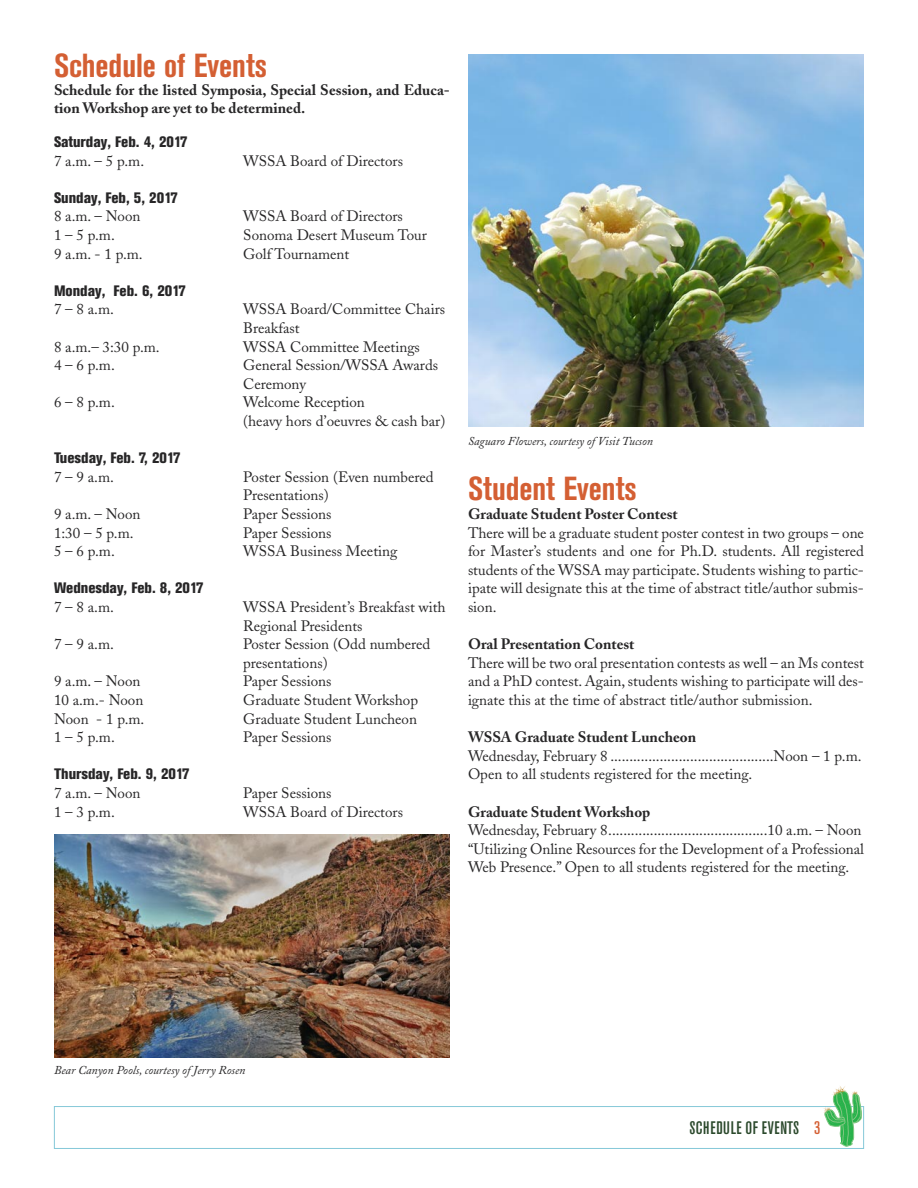
<style>
.page{position:relative;width:918px;height:1188px;background:#fff}
.page>*{position:absolute;margin:0;border:0;box-sizing:border-box;transform-origin:0 0}
.t1{font:700 condensed 33px "Akzidenz Grotesk BE";color:#d45f33}
.t2{font:500 condensed 18px "Akzidenz Grotesk BE";letter-spacing:.03em;color:#2b492c}
.t3{font:15px/18.6px "Adobe Caslon";color:#272627}
.t4{font:700 15px/18px "Adobe Caslon";color:#272627}
.t5{font:800 condensed 15px "Akzidenz Grotesk BE";color:#272627}
.t6{font:italic 12px "Adobe Caslon";color:#272627}
.s1{color:#d45f33}
</style>
<div class="page">
<div style="left:54px;top:1106px;width:810px;height:43px;border:1px solid #85c8d8"></div>
<svg style="left:823px;top:1086px;width:39px;height:61px"></svg>
<img style="left:54px;top:834px;width:396px;height:224px">
<img style="left:468px;top:54px;width:396px;height:372px">
<h1 class="t1" style="left:54px;top:54px;width:215px">Schedule of Events</h1>
<p class="t4" style="left:54px;top:83px;width:397px">Schedule for the listed Symposia, Special Session, and Educa&shy;tion Workshop are yet to be determined.</p>
<p class="t5" style="left:54px;top:136px;width:135px">Saturday, Feb. 4, 2017</p>
<p class="t3" style="left:54px;top:153px;width:92px">7 a.m. – 5 p.m.</p>
<p class="t3" style="left:243px;top:153px;width:161px">WSSA Board of Directors</p>
<p class="t5" style="left:54px;top:192px;width:125px">Sunday, Feb, 5, 2017</p>
<p class="t3" style="left:54px;top:209px;width:88px">8 a.m. – Noon</p>
<p class="t3" style="left:243px;top:209px;width:161px">WSSA Board of Directors</p>
<p class="t3" style="left:54px;top:227px;width:62px">1 – 5 p.m.</p>
<p class="t3" style="left:243px;top:227px;width:185px">Sonoma Desert Museum Tour</p>
<p class="t3" style="left:54px;top:246px;width:90px">9 a.m. - 1 p.m.</p>
<p class="t3" style="left:243px;top:246px;width:108px">Golf Tournament</p>
<p class="t5" style="left:54px;top:285px;width:133px">Monday, Feb. 6, 2017</p>
<p class="t3" style="left:54px;top:302px;width:61px">7 – 8 a.m.</p>
<p class="t3" style="left:243px;top:302px;width:203px">WSSA Board/Committee Chairs<br>Breakfast</p>
<p class="t3" style="left:54px;top:339px;width:107px">8 a.m.– 3:30 p.m.</p>
<p class="t3" style="left:243px;top:339px;width:178px">WSSA Committee Meetings</p>
<p class="t3" style="left:54px;top:358px;width:62px">4 – 6 p.m.</p>
<p class="t3" style="left:243px;top:358px;width:196px">General Session/WSSA Awards<br>Ceremony</p>
<p class="t3" style="left:54px;top:395px;width:62px">6 – 8 p.m.</p>
<p class="t3" style="left:243px;top:395px;width:204px">Welcome Reception<br>(heavy hors d’oeuvres &amp; cash bar)</p>
<p class="t5" style="left:54px;top:453px;width:128px">Tuesday, Feb. 7, 2017</p>
<p class="t3" style="left:54px;top:469px;width:61px">7 – 9 a.m.</p>
<p class="t3" style="left:243px;top:469px;width:192px">Poster Session (Even numbered<br>Presentations)</p>
<p class="t3" style="left:54px;top:506px;width:88px">9 a.m. – Noon</p>
<p class="t3" style="left:243px;top:506px;width:90px">Paper Sessions</p>
<p class="t3" style="left:54px;top:525px;width:81px">1:30 – 5 p.m.</p>
<p class="t3" style="left:243px;top:525px;width:90px">Paper Sessions</p>
<p class="t3" style="left:54px;top:544px;width:62px">5 – 6 p.m.</p>
<p class="t3" style="left:243px;top:544px;width:156px">WSSA Business Meeting</p>
<p class="t5" style="left:54px;top:583px;width:151px">Wednesday, Feb. 8, 2017</p>
<p class="t3" style="left:54px;top:599px;width:61px">7 – 8 a.m.</p>
<p class="t3" style="left:243px;top:599px;width:204px">WSSA President’s Breakfast with<br>Regional Presidents</p>
<p class="t3" style="left:54px;top:637px;width:61px">7 – 9 a.m.</p>
<p class="t3" style="left:243px;top:637px;width:189px">Poster Session (Odd numbered presentations)</p>
<p class="t3" style="left:54px;top:674px;width:88px">9 a.m. – Noon</p>
<p class="t3" style="left:243px;top:674px;width:90px">Paper Sessions</p>
<p class="t3" style="left:54px;top:692px;width:91px">10 a.m.- Noon</p>
<p class="t3" style="left:243px;top:692px;width:176px">Graduate Student Workshop</p>
<p class="t3" style="left:54px;top:711px;width:92px">Noon - 1 p.m.</p>
<p class="t3" style="left:243px;top:711px;width:175px">Graduate Student Luncheon</p>
<p class="t3" style="left:54px;top:730px;width:62px">1 – 5 p.m.</p>
<p class="t3" style="left:243px;top:730px;width:90px">Paper Sessions</p>
<p class="t5" style="left:54px;top:769px;width:137px">Thursday, Feb. 9, 2017</p>
<p class="t3" style="left:54px;top:785px;width:88px">7 a.m. – Noon</p>
<p class="t3" style="left:243px;top:785px;width:90px">Paper Sessions</p>
<p class="t3" style="left:54px;top:804px;width:62px">1 – 3 p.m.</p>
<p class="t3" style="left:243px;top:804px;width:161px">WSSA Board of Directors</p>
<p class="t6" style="left:468px;top:436px;width:187px">Saguaro Flowers, courtesy of Visit Tucson</p>
<h1 class="t1" style="left:468px;top:477px;width:170px">Student Events</h1>
<p class="t4" style="left:468px;top:507px;width:211px">Graduate Student Poster Contest</p>
<p class="t3" style="left:468px;top:525px;width:398px;text-align:justify">There will be a graduate student poster contest in two groups – one for Master’s students and one for Ph.D. students. All registered students of the WSSA may participate. Students wishing to partic&shy;ipate will designate this at the time of abstract title/author submis&shy;sion.</p>
<p class="t4" style="left:468px;top:637px;width:168px">Oral Presentation Contest</p>
<p class="t3" style="left:468px;top:655px;width:398px;text-align:justify">There will be two oral presentation contests as well – an Ms contest and a PhD contest. Again, students wishing to participate will des&shy;ignate this at the time of abstract title/author submission.</p>
<p class="t4" style="left:468px;top:730px;width:230px">WSSA Graduate Student Luncheon</p>
<p class="t3" style="left:468px;top:748px;width:395px">Wednesday, February 8 ...........................................Noon – 1 p.m.<br>Open to all students registered for the meeting.</p>
<p class="t4" style="left:468px;top:804px;width:184px">Graduate Student Workshop</p>
<p class="t3" style="left:468px;top:823px;width:398px">Wednesday, February 8..........................................10 a.m. – Noon “Utilizing Online Resources for the Development of a Professional<br>Web Presence.” Open to all students registered for the meeting.</p>
<p class="t6" style="left:54px;top:1065px;width:193px">Bear Canyon Pools, courtesy of Jerry Rosen</p>
<p class="t2" style="left:689px;top:1121px;width:133px">SCHEDULE OF EVENTS <span class="s1">3</span></p>
</div>
